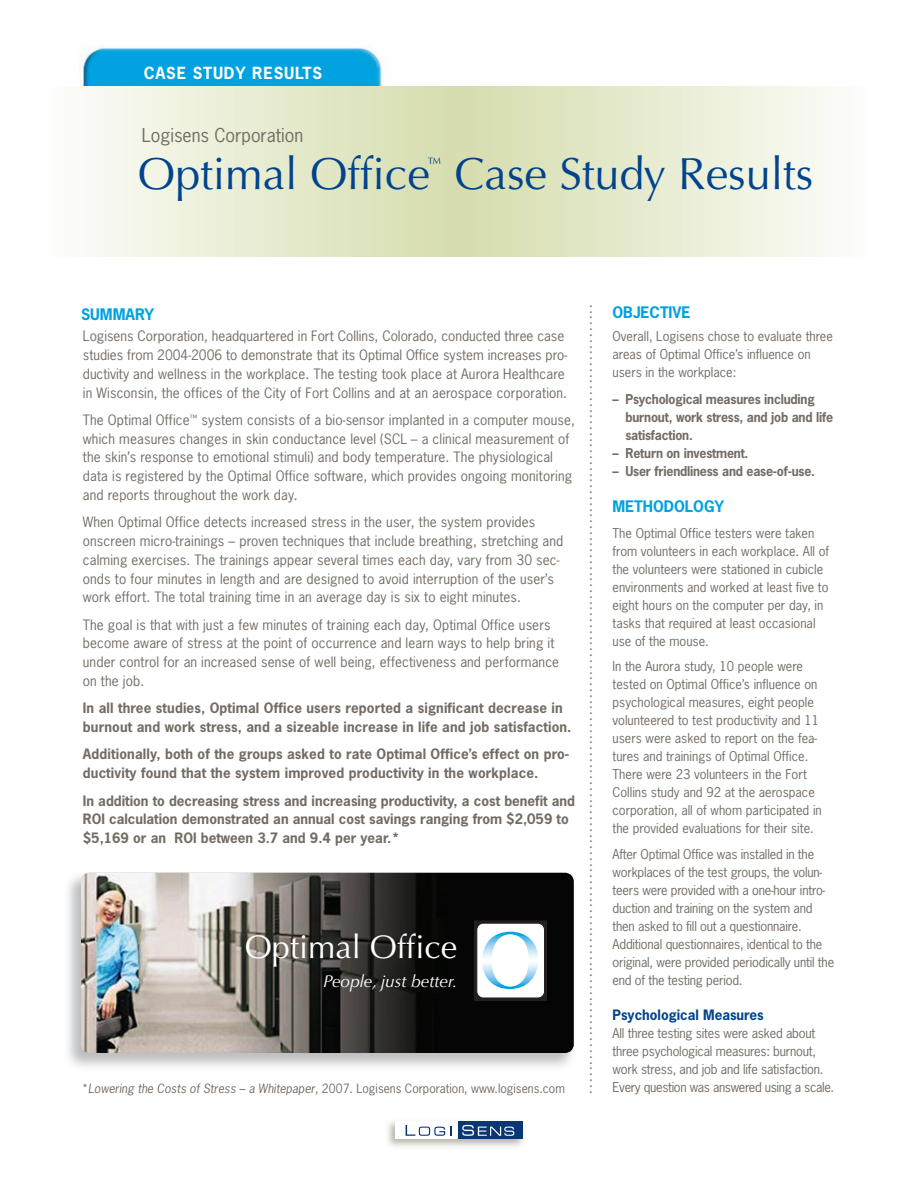
<style>
.page{position:relative;width:918px;height:1188px;background:#fff}
.page>*{position:absolute;margin:0;border:0;box-sizing:border-box;transform-origin:0 0}
.t1{font:45px "Optima";color:#01448c}
.t2{font:32.7px "Optima";color:#fff}
.t3{font:18px "News Gothic";color:#746c64}
.t4{font:italic 17.1px "Optima";color:#fff}
.t5{font:16.5px "Helvetica";color:#8f877f}
.t6{font:700 15.75px "News Gothic";letter-spacing:.05em;color:#fff}
.t7{font:15.15px "Optima";color:#01448c}
.t8{font:700 15px "News Gothic";color:#00a2df}
.t9{font:13.5px/18.8px "News Gothic";letter-spacing:.01em;color:#746c64}
.t10{font:700 13.5px/18.8px "News Gothic";letter-spacing:.01em;color:#746c64}
.t11{font:700 13.5px "News Gothic";color:#01448c}
.t12{font:12.75px/18px "News Gothic";color:#746c64}
.t13{font:700 12.75px/18px "News Gothic";letter-spacing:-.015em;color:#746c64}
.t14{font:12px "News Gothic";color:#746c64}
.s1{font-style:italic}
</style>
<div class="page">
<img style="left:82px;top:47px;width:312px;height:40px">
<img style="left:387px;top:1121px;width:137px;height:26px">
<div style="left:397px;top:1122px;width:126px;height:17px;background:#fff"></div>
<div style="left:458px;top:1122px;width:65px;height:17px;background:#0a3672"></div>
<svg style="left:406px;top:1125px;width:45px;height:11px"></svg>
<svg style="left:462px;top:1125px;width:52px;height:11px"></svg>
<svg style="left:87px;top:87px;width:743px;height:169px;background:#e7ebcf"></svg>
<img style="left:81px;top:873px;width:493px;height:180px">
<div style="left:474px;top:921px;width:73px;height:79px;background:#231f20"></div>
<div style="left:474px;top:920px;width:73px;height:81px;border:1px solid #231f20"></div>
<div style="left:477px;top:923px;width:67px;height:75px;background:#fff;border-radius:7px"></div>
<div style="left:477px;top:923px;width:68px;height:75px;border:1px solid #231f20;border-radius:7px"></div>
<svg style="left:482px;top:932px;width:56px;height:57px"></svg>
<p class="t6" style="left:144px;top:64px;width:180px">CASE STUDY RESULTS</p>
<h3 class="t3" style="left:142px;top:125px;width:163px">Logisens Corporation</h3>
<h1 class="t1" style="left:138px;top:155px;width:294px">Optimal Office</h1>
<p class="t7" style="left:428px;top:157px;width:16px">™</p>
<h1 class="t1" style="left:455px;top:155px;width:360px">Case Study Results</h1>
<p class="t5" style="left:606px;top:304px;width:792px;rotate:90deg">........................................................................................................................................</p>
<p class="t8" style="left:81px;top:306px;width:75px">SUMMARY</p>
<p class="t8" style="left:613px;top:304px;width:80px">OBJECTIVE</p>
<p class="t12" style="left:613px;top:328px;width:222px">Overall, Logisens chose to evaluate three areas of Optimal Office’s influence on users in the workplace:</p>
<p class="t13" style="left:626px;top:391px;width:209px;text-indent:-13px">– Psychological measures including burnout, work stress, and job and life satisfaction.</p>
<p class="t13" style="left:613px;top:445px;width:137px">– Return on investment.</p>
<p class="t13" style="left:613px;top:463px;width:204px">– User friendliness and ease-of-use.</p>
<p class="t8" style="left:613px;top:498px;width:113px">METHODOLOGY</p>
<p class="t12" style="left:613px;top:524px;width:218px">The Optimal Office testers were taken from volunteers in each workplace. All of the volunteers were stationed in cubicle environments and worked at least five to eight hours on the computer per day, in tasks that required at least occasional use of the mouse.</p>
<p class="t12" style="left:613px;top:658px;width:211px">In the Aurora study, 10 people were tested on Optimal Office’s influence on psychological measures, eight people volunteered to test productivity and 11 users were asked to report on the fea&shy;tures and trainings of Optimal Office.<br>There were 23 volunteers in the Fort Collins study and 92 at the aerospace corporation, all of whom participated in the provided evaluations for their site.</p>
<p class="t12" style="left:613px;top:845px;width:223px">After Optimal Office was installed in the workplaces of the test groups, the volun&shy;teers were provided with a one-hour intro&shy;duction and training on the system and then asked to fill out a questionnaire.<br>Additional questionnaires, identical to the original, were provided periodically until the end of the testing period.</p>
<p class="t11" style="left:613px;top:1008px;width:153px">Psychological Measures</p>
<p class="t12" style="left:613px;top:1025px;width:223px">All three testing sites were asked about three psychological measures: burnout, work stress, and job and life satisfaction.<br>Every question was answered using a scale.</p>
<p class="t9" style="left:83px;top:327px;width:486px">Logisens Corporation, headquartered in Fort Collins, Colorado, conducted three case studies from 2004-2006 to demonstrate that its Optimal Office system increases pro&shy;ductivity and wellness in the workplace. The testing took place at Aurora Healthcare in Wisconsin, the offices of the City of Fort Collins and at an aerospace corporation.</p>
<p class="t9" style="left:83px;top:411px;width:494px">The Optimal Office<sup>™</sup> system consists of a bio-sensor implanted in a computer mouse, which measures changes in skin conductance level (SCL – a clinical measurement of the skin’s response to emotional stimuli) and body temperature. The physiological data is registered by the Optimal Office software, which provides ongoing monitoring and reports throughout the work day.</p>
<p class="t9" style="left:83px;top:513px;width:482px">When Optimal Office detects increased stress in the user, the system provides onscreen micro-trainings – proven techniques that include breathing, stretching and calming exercises. The trainings appear several times each day, vary from 30 sec&shy;onds to four minutes in length and are designed to avoid interruption of the user’s work effort. The total training time in an average day is six to eight minutes.</p>
<p class="t9" style="left:83px;top:616px;width:478px">The goal is that with just a few minutes of training each day, Optimal Office users become aware of stress at the point of occurrence and learn ways to help bring it under control for an increased sense of well being, effectiveness and performance on the job.</p>
<p class="t10" style="left:83px;top:699px;width:490px">In all three studies, Optimal Office users reported a significant decrease in burnout and work stress, and a sizeable increase in life and job satisfaction.</p>
<p class="t10" style="left:83px;top:745px;width:488px">Additionally, both of the groups asked to rate Optimal Office’s effect on pro&shy;ductivity found that the system improved productivity in the workplace.</p>
<p class="t10" style="left:83px;top:792px;width:494px">In addition to decreasing stress and increasing productivity, a cost benefit and<br>ROI calculation demonstrated an annual cost savings ranging from $2,059 to $5,169 or an ROI between 3.7 and 9.4 per year.*</p>
<h2 class="t2" style="left:245px;top:934px;width:214px">Optimal Office</h2>
<p class="t4" style="left:323px;top:974px;width:136px">People, just better.</p>
<p class="t14" style="left:82px;top:1082px;width:485px">*<span class="s1">Lowering the Costs of Stress – a Whitepaper</span>, 2007. Logisens Corporation, www.logisens.com</p>
</div>
